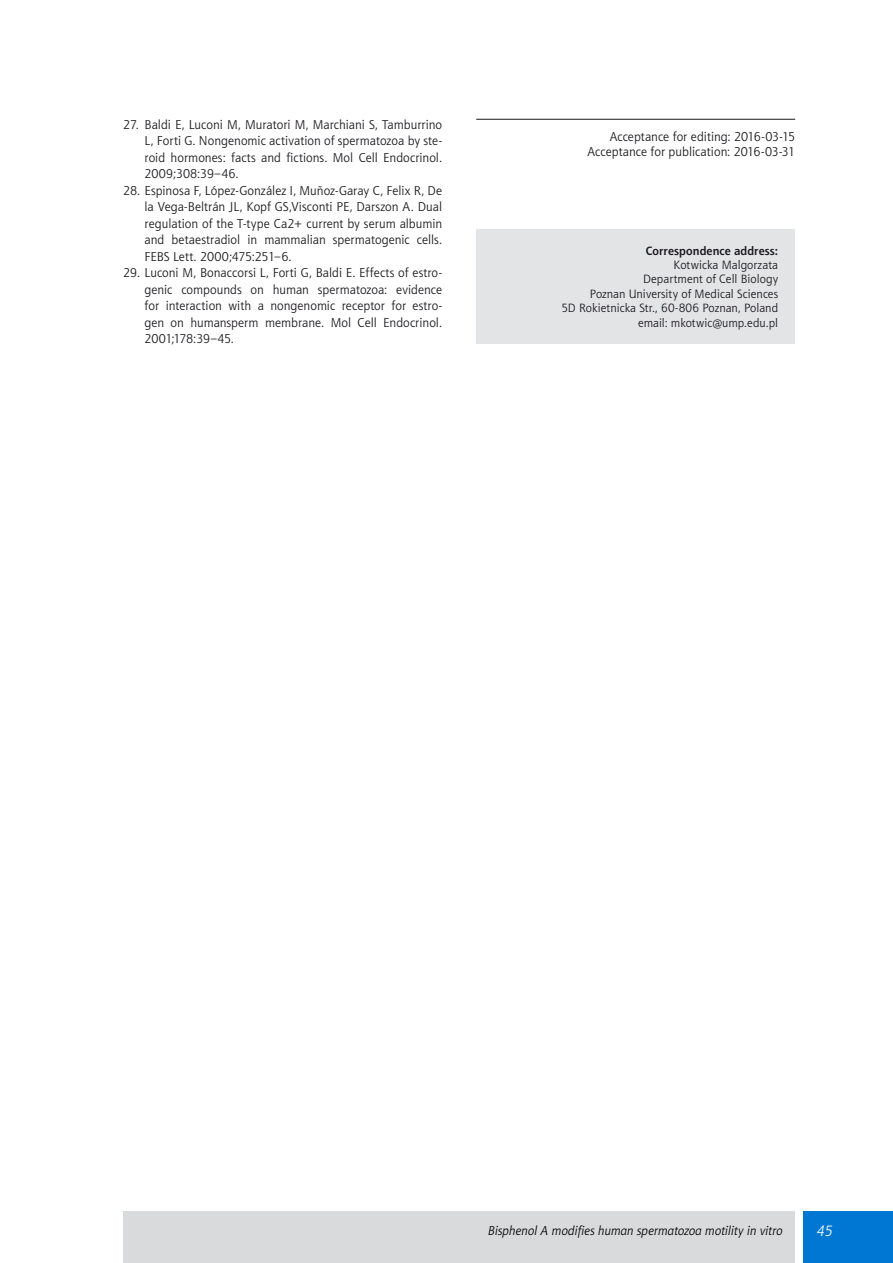
<style>
.page{position:relative;width:893px;height:1263px;background:#fff}
.page>*{position:absolute;margin:0;border:0;box-sizing:border-box;transform-origin:0 0}
.t1{font:italic 15px "Aerton TTEFN";color:#fff}
.Pismiennictwo{font:12.75px/16.5px "Aerton TTEFN";color:#1a171c;text-align:justify}
.Acceptance{font:12.75px/15.3px "Aerton TTEFN";color:#1a171c;text-align:right}
.t2{font:italic 12.75px "Aerton TTEFN";color:#000}
.ADRES{font:12px "Aerton TTEFN";letter-spacing:.005em;color:#1a171c}
.ADRES-2{font:700 12px "Aerton TTEFN";letter-spacing:.01em;color:#1a171c}
</style>
<div class="page">
<div style="left:804px;top:1212px;width:89px;height:51px;background:#0077d2"></div>
<div style="left:123px;top:1212px;width:672px;height:51px;background:#d9dadb"></div>
<div style="left:476px;top:229px;width:319px;height:115px;background:#e3e4e5"></div>
<hr style="left:476px;top:119px;width:319px;height:1px;background:#1a171c">
<p class="Pismiennictwo" style="left:145px;top:116px;width:299px;text-indent:-21px">27. Baldi E, Luconi M, Muratori M, Marchiani S, Tamburrino L, Forti G. Nongenomic activation of spermatozoa by ste‑ roid hormones: facts and fictions. Mol Cell Endocrinol.<br>2009;308:39–46.</p>
<p class="Pismiennictwo" style="left:145px;top:182px;width:299px;text-indent:-21px">28. Espinosa F, López‑González I, Muñoz‑Garay C, Felix R, De la Vega‑Beltrán JL, Kopf GS,Visconti PE, Darszon A. Dual regulation of the T‑type Ca2+ current by serum albumin and betaestradiol in mammalian spermatogenic cells.<br>FEBS Lett. 2000;475:251–6.</p>
<p class="Pismiennictwo" style="left:145px;top:264px;width:299px;text-indent:-21px">29. Luconi M, Bonaccorsi L, Forti G, Baldi E. Effects of estro‑ genic compounds on human spermatozoa: evidence for interaction with a nongenomic receptor for estro‑ gen on humansperm membrane. Mol Cell Endocrinol.<br>2001;178:39–45.</p>
<p class="Acceptance" style="left:588px;top:129px;width:209px">Acceptance for editing: 2016-03-15<br>Acceptance for publication: 2016-03-31</p>
<p class="ADRES-2" style="left:646px;top:243px;width:134px">Correspondence address:</p>
<p class="ADRES" style="left:674px;top:258px;width:106px">Kotwicka Malgorzata</p>
<p class="ADRES" style="left:643px;top:272px;width:137px">Department of Cell Biology</p>
<p class="ADRES" style="left:590px;top:287px;width:190px">Poznan University of Medical Sciences</p>
<p class="ADRES" style="left:561px;top:301px;width:218px">5D Rokietnicka Str., 60-806 Poznan, Poland</p>
<p class="ADRES" style="left:638px;top:315px;width:142px">email: mkotwic@ump.edu.pl</p>
<p class="t2" style="left:488px;top:1223px;width:296px">Bisphenol A modifies human spermatozoa motility in vitro</p>
<p class="t1" style="left:816px;top:1222px;width:18px">45</p>
</div>
